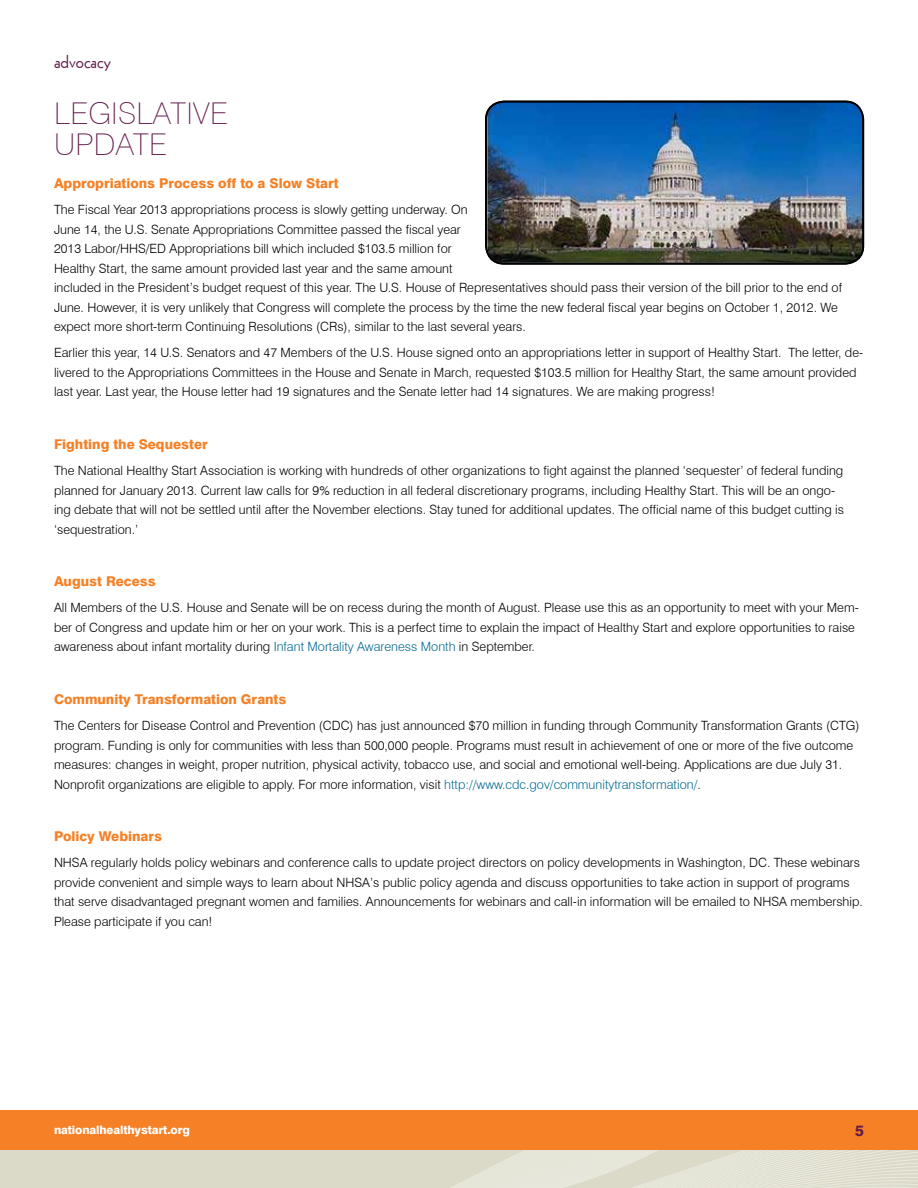
<style>
.page{position:relative;width:918px;height:1188px;background:#fff}
.page>*{position:absolute;margin:0;border:0;box-sizing:border-box;transform-origin:0 0}
.t1{font:100 30px/31.5px "Swiss 721 BT";letter-spacing:.01em;color:#621b4b;scale:1.05 1}
.t2{font:18px "Geometric 231 BT Roman C";color:#621b4b}
.t3{font:800 15px "Swiss 721 BT";color:#621b4b}
.t4{font:800 13.5px "Swiss 721 BT";color:#f58025}
.t5{font:300 12.75px/19.5px "Swiss 721 BT";color:#000}
.t6{font:800 11.7px "Swiss 721 BT";letter-spacing:-.01em;color:#fff}
.s1{color:#006990}
</style>
<div class="page">
<div style="left:0;top:1150px;width:52px;height:38px;background:#dbdac9"></div>
<svg style="left:52px;top:1150px;width:866px;height:38px;background:#deddce"></svg>
<div style="left:0;top:1110px;width:918px;height:40px;background:#f58025"></div>
<img style="left:486px;top:102px;width:377px;height:162px">
<div style="left:486px;top:102px;width:377px;height:161px;border:1px solid #000;border-radius:17px"></div>
<h2 class="t2" style="left:54px;top:50px;width:58px">advocacy</h2>
<h1 class="t1" style="left:54px;top:97px;width:16px">LEGIS</h1>
<h1 class="t1" style="left:54px;top:97px;width:164px;text-indent:82px">LATIVE<br>UPDATE</h1>
<p class="t4" style="left:54px;top:175px;width:286px">Appropriations Process off to a Slow Start</p>
<p class="t5" style="left:54px;top:200px;width:790px">The Fiscal Year 2013 appropriations process is slowly getting underway. On<br>June 14, the U.S. Senate Appropriations Committee passed the fiscal year<br>2013 Labor/HHS/ED Appropriations bill which included $103.5 million for<br>Healthy Start, the same amount provided last year and the same amount<br>included in the President’s budget request of this year. The U.S. House of Representatives should pass their version of the bill prior to the end of June. However, it is very unlikely that Congress will complete the process by the time the new federal fiscal year begins on October 1, 2012. We expect more short-term Continuing Resolutions (CRs), similar to the last several years.</p>
<p class="t5" style="left:54px;top:343px;width:811px">Earlier this year, 14 U.S. Senators and 47 Members of the U.S. House signed onto an appropriations letter in support of Healthy Start. The letter, de&shy;livered to the Appropriations Committees in the House and Senate in March, requested $103.5 million for Healthy Start, the same amount provided last year. Last year, the House letter had 19 signatures and the Senate letter had 14 signatures. We are making progress!</p>
<p class="t4" style="left:54px;top:436px;width:155px">Fighting the Sequester</p>
<p class="t5" style="left:54px;top:461px;width:792px">The National Healthy Start Association is working with hundreds of other organizations to fight against the planned ‘sequester’ of federal funding planned for January 2013. Current law calls for 9% reduction in all federal discretionary programs, including Healthy Start. This will be an ongo&shy;ing debate that will not be settled until after the November elections. Stay tuned for additional updates. The official name of this budget cutting is ‘sequestration.’</p>
<p class="t4" style="left:54px;top:573px;width:103px">August Recess</p>
<p class="t5" style="left:54px;top:598px;width:806px">All Members of the U.S. House and Senate will be on recess during the month of August. Please use this as an opportunity to meet with your Mem&shy;ber of Congress and update him or her on your work. This is a perfect time to explain the impact of Healthy Start and explore opportunities to raise awareness about infant mortality during <span class="s1">Infant Mortality Awareness Month</span> in September.</p>
<p class="t4" style="left:54px;top:691px;width:234px">Community Transformation Grants</p>
<p class="t5" style="left:54px;top:716px;width:807px">The Centers for Disease Control and Prevention (CDC) has just announced $70 million in funding through Community Transformation Grants (CTG) program. Funding is only for communities with less than 500,000 people. Programs must result in achievement of one or more of the five outcome measures: changes in weight, proper nutrition, physical activity, tobacco use, and social and emotional well-being. Applications are due July 31.<br>Nonprofit organizations are eligible to apply. For more information, visit <span class="s1">http://www.cdc.gov/communitytransformation/</span>.</p>
<p class="t4" style="left:54px;top:828px;width:110px">Policy Webinars</p>
<p class="t5" style="left:54px;top:853px;width:810px">NHSA regularly holds policy webinars and conference calls to update project directors on policy developments in Washington, DC. These webinars provide convenient and simple ways to learn about NHSA’s public policy agenda and discuss opportunities to take action in support of programs that serve disadvantaged pregnant women and families. Announcements for webinars and call-in information will be emailed to NHSA membership.<br>Please participate if you can!</p>
<p class="t6" style="left:54px;top:1123px;width:138px">nationalhealthystart.org</p>
<p class="t3" style="left:855px;top:1121px;width:10px">5</p>
</div>
